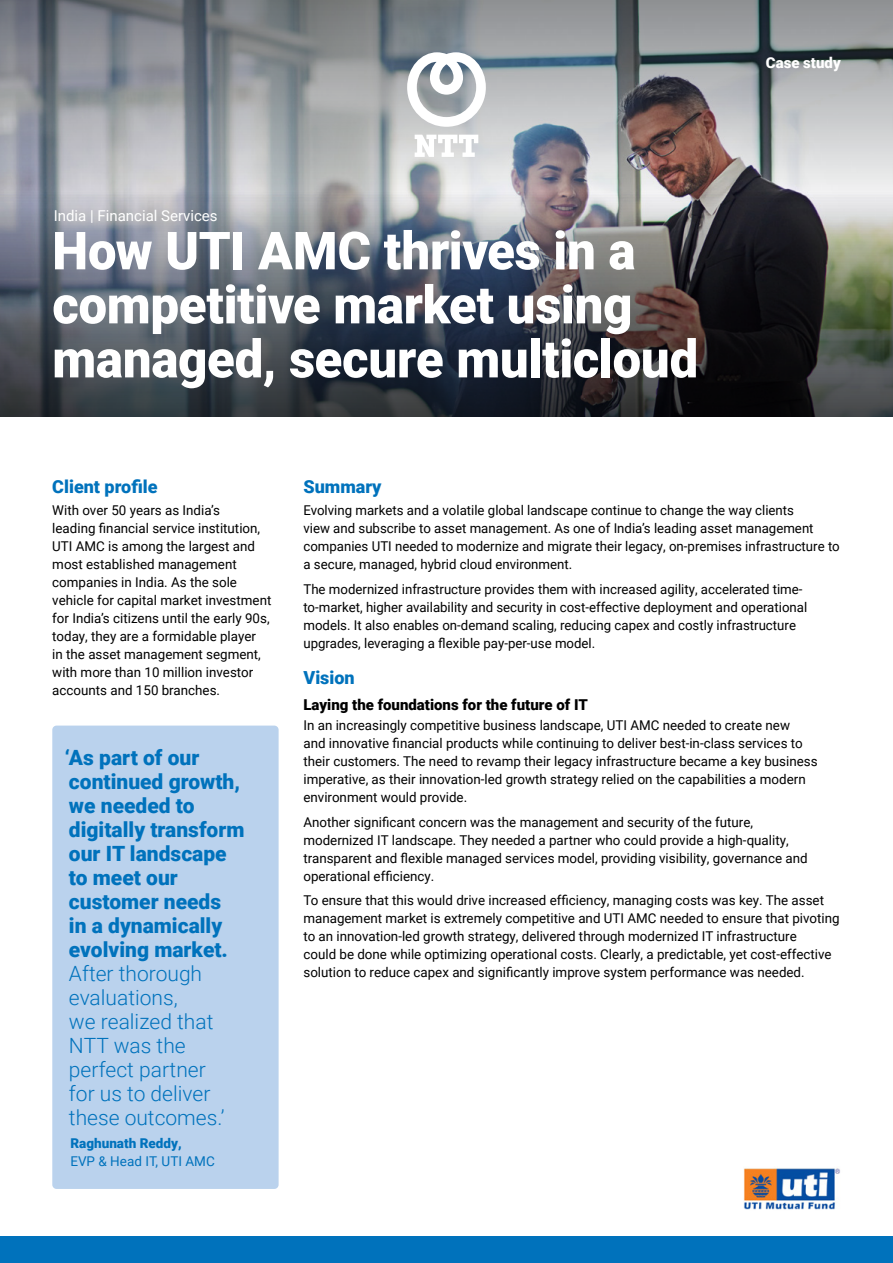
<style>
.page{position:relative;width:893px;height:1263px;background:#fff}
.page>*{position:absolute;margin:0;border:0;box-sizing:border-box;transform-origin:0 0}
.t1{font:900 52.5px/54px "Roboto";letter-spacing:-.005em;color:#fff}
.t2{font:900 21px/24px "Roboto";color:#0072bc}
.t3{font:300 21px/24px "Roboto";color:#0072bc}
.t4{font:900 18px "Roboto";color:#0072bc}
.t5{font:900 15px "Roboto";color:#000}
.t6{font:15px "Roboto";color:#fff}
.t7{font:900 15px "Roboto";color:#fff}
.t8{font:13.5px/18px "Roboto";color:#000}
.t9{font:13.5px "Roboto";color:#0072bc}
.t10{font:900 13.5px "Roboto";color:#0072bc}
</style>
<div class="page">
<svg style="left:0;top:393px;width:893px;height:24px;background:#25292d"></svg>
<img style="left:0;top:0;width:893px;height:393px">
<div style="left:52px;top:726px;width:227px;height:463px;background:#bad2ed;border-radius:4px"></div>
<div style="left:0;top:1236px;width:893px;height:27px;background:#0072bc"></div>
<svg style="left:415px;top:135px;width:63px;height:22px"></svg>
<svg style="left:407px;top:52px;width:79px;height:75px"></svg>
<img style="left:743px;top:1167px;width:97px;height:43px">
<p class="t6" style="left:54px;top:205px;width:165px">India | Financial Services</p>
<h1 class="t1" style="left:52px;top:222px;width:647px">How UTI AMC thrives in a competitive market using managed, secure multicloud</h1>
<p class="t7" style="left:766px;top:52px;width:76px">Case study</p>
<h3 class="t4" style="left:52px;top:474px;width:107px">Client profile</h3>
<p class="t8" style="left:52px;top:501px;width:221px">With over 50 years as India’s<br>leading financial service institution, UTI AMC is among the largest and most established management companies in India. As the sole vehicle for capital market investment for India’s citizens until the early 90s, today, they are a formidable player<br>in the asset management segment, with more than 10 million investor accounts and 150 branches.</p>
<h2 class="t2" style="left:65px;top:745px;width:181px">‘As part of our continued growth, we needed to digitally transform our IT landscape to meet our customer needs<br>in a dynamically evolving market.</h2>
<h2 class="t3" style="left:69px;top:961px;width:157px">After thorough evaluations,<br>we realized that<br>NTT was the perfect partner for us to deliver these outcomes.’</h2>
<p class="t10" style="left:70px;top:1133px;width:113px">Raghunath Reddy,</p>
<p class="t9" style="left:70px;top:1151px;width:146px">EVP &amp; Head IT, UTI AMC</p>
<h3 class="t4" style="left:303px;top:474px;width:80px">Summary</h3>
<p class="t8" style="left:303px;top:501px;width:538px">Evolving markets and a volatile global landscape continue to change the way clients<br>view and subscribe to asset management. As one of India’s leading asset management companies UTI needed to modernize and migrate their legacy, on-premises infrastructure to a secure, managed, hybrid cloud environment.</p>
<p class="t8" style="left:303px;top:579px;width:505px">The modernized infrastructure provides them with increased agility, accelerated time&shy;to-market, higher availability and security in cost-effective deployment and operational models. It also enables on-demand scaling, reducing capex and costly infrastructure upgrades, leveraging a flexible pay-per-use model.</p>
<h3 class="t4" style="left:303px;top:665px;width:53px">Vision</h3>
<p class="t5" style="left:303px;top:694px;width:286px">Laying the foundations for the future of IT</p>
<p class="t8" style="left:303px;top:716px;width:516px">In an increasingly competitive business landscape, UTI AMC needed to create new<br>and innovative financial products while continuing to deliver best-in-class services to their customers. The need to revamp their legacy infrastructure became a key business imperative, as their innovation-led growth strategy relied on the capabilities a modern environment would provide.</p>
<p class="t8" style="left:303px;top:812px;width:506px">Another significant concern was the management and security of the future, modernized IT landscape. They needed a partner who could provide a high-quality, transparent and flexible managed services model, providing visibility, governance and operational efficiency.</p>
<p class="t8" style="left:303px;top:891px;width:538px">To ensure that this would drive increased efficiency, managing costs was key. The asset management market is extremely competitive and UTI AMC needed to ensure that pivoting to an innovation-led growth strategy, delivered through modernized IT infrastructure<br>could be done while optimizing operational costs. Clearly, a predictable, yet cost-effective solution to reduce capex and significantly improve system performance was needed.</p>
</div>
